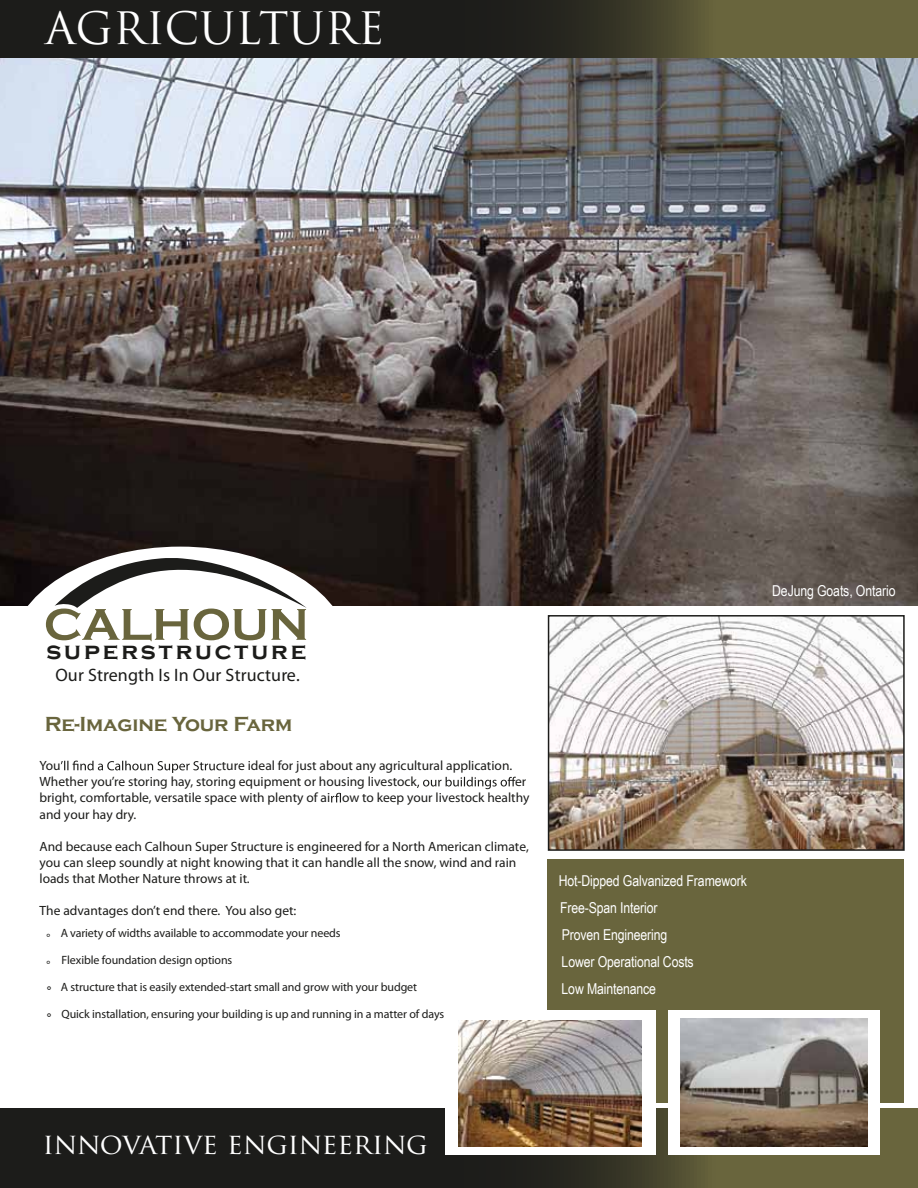
<style>
.page{position:relative;width:918px;height:1188px;background:#fff}
.page>*{position:absolute;margin:0;border:0;box-sizing:border-box;transform-origin:0 0}
.t1{font:43.5px "Trajan Pro";color:#fff}
.t2{font:28.5px "Trajan Pro";letter-spacing:-.015em;color:#fff}
.t3{font:700 24.3px "Copperplate Gothic";letter-spacing:.125em;color:#1c1c1a}
.t4{font:700 21px "Copperplate Gothic";letter-spacing:-.01em;color:#69653d}
.t5{font:18px "Myriad Pro";letter-spacing:.01em;color:#1c1c1a}
.t6{font:15px/27px "Arial Narrow";letter-spacing:-.01em;color:#fff}
.t7{font:13.35px/16px "Myriad Pro";color:#1c1c1a}
.t8{font:12px "Myriad Pro";letter-spacing:-.01em;color:#1c1c1a}
.s1{font-family:"Arial Narrow";font-size:13.5px}
</style>
<div class="page">
<img style="left:0;top:57px;width:918px;height:548px">
<div style="left:11px;top:547px;width:338px;height:209px;background:#fff;border-radius:50%"></div>
<svg style="left:0;top:1108px;width:918px;height:80px;background:#2d2c22"></svg>
<div style="left:547px;top:859px;width:357px;height:243px;background:#69653d"></div>
<svg style="left:46px;top:558px;width:261px;height:83px"></svg>
<img style="left:551px;top:618px;width:351px;height:230px">
<div style="left:548px;top:615px;width:357px;height:236px;border:2px solid #1c1c1a"></div>
<div style="left:445px;top:1010px;width:210px;height:144px;background:#fff"></div>
<div style="left:668px;top:1010px;width:212px;height:145px;background:#fff"></div>
<img style="left:458px;top:1021px;width:184px;height:126px">
<img style="left:680px;top:1019px;width:188px;height:127px">
<svg style="left:0;top:0;width:918px;height:57px;background:#333224"></svg>
<svg style="left:61px;top:761px;width:160px;height:12px"></svg>
<svg style="left:417px;top:777px;width:99px;height:12px"></svg>
<svg style="left:331px;top:793px;width:10px;height:9px"></svg>
<p class="t1" style="left:45px;top:0;width:341px">AGRICULTURE</p>
<p class="t3" style="left:46px;top:637px;width:262px">superstructure</p>
<p class="t5" style="left:55px;top:664px;width:246px">Our Strength Is In Our Structure.</p>
<p class="t4" style="left:45px;top:712px;width:249px">Re-Imagine Your Farm</p>
<p class="t7" style="left:39px;top:758px;width:474px;text-indent:182px">ture ideal for just about any agricultural application.<br>Whether you’re storing hay, storing equipment or housing livestock</p>
<p class="t7" style="left:39px;top:758px;width:23px">You</p>
<p class="t7" style="left:40px;top:774px;width:492px;text-indent:476px">er bright, comfortable, versatile space with plenty of ai ow to keep your livestock healthy and your hay dry.</p>
<p class="t7" style="left:40px;top:838px;width:491px">And because each Calhoun Super Structure is engineered for a North American climate, you can sleep soundly at night knowing that it can handle all the snow, wind and rain loads that Mother Nature throws at it.</p>
<p class="t7" style="left:40px;top:902px;width:258px">The advantages don’t end there. You also get:</p>
<p class="t8" style="left:46px;top:926px;width:296px">° A variety of widths available to accommodate your needs</p>
<p class="t8" style="left:46px;top:953px;width:187px">° Flexible foundation design options</p>
<p class="t8" style="left:46px;top:980px;width:372px"><span class="s1">°</span> A structure that is easily extended-start small and grow with your budget</p>
<p class="t8" style="left:46px;top:1007px;width:399px"><span class="s1">°</span> Quick installation, ensuring your building is up and running in a matter of days</p>
<p class="t6" style="left:772px;top:576px;width:125px">DeJung Goats, Ontario</p>
<p class="t6" style="left:559px;top:867px;width:190px">Hot-Dipped Galvanized Framework<br>Free-Span Interior<br>Proven Engineering<br>Lower Operational Costs<br>Low Maintenance</p>
<p class="t2" style="left:43px;top:1126px;width:387px">innovative engineering</p>
</div>
